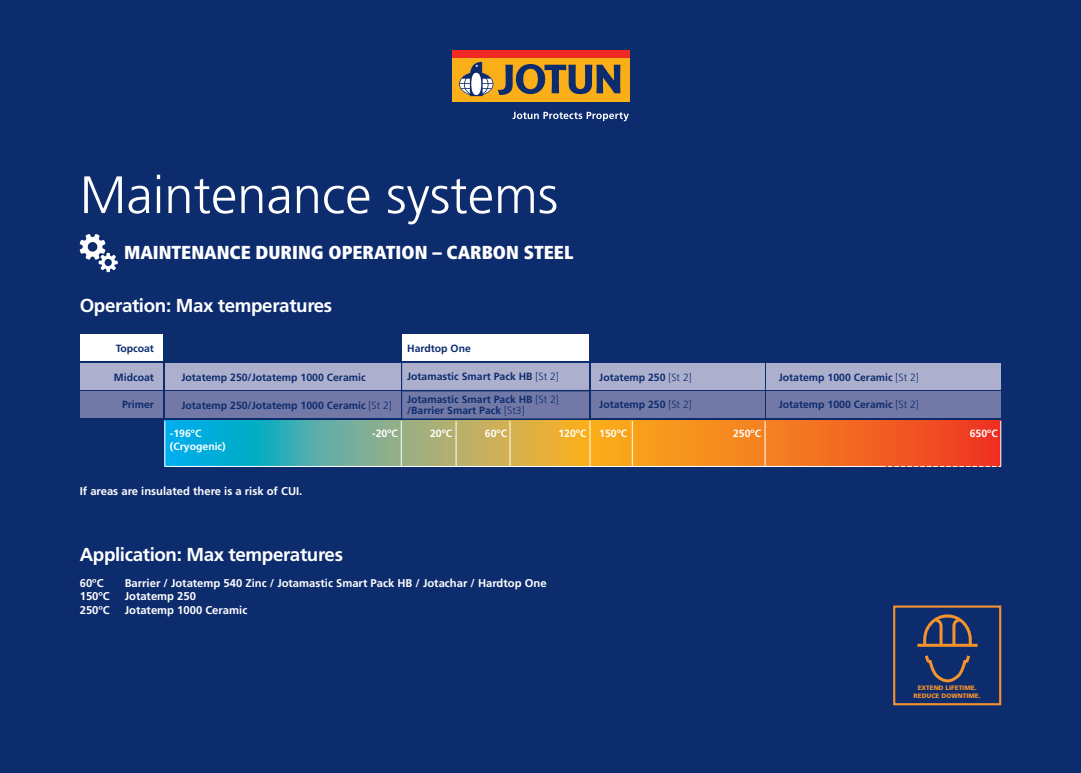
<style>
.page{position:relative;width:1081px;height:773px;background:#fff}
.page>*{position:absolute;margin:0;border:0;box-sizing:border-box;transform-origin:0 0}
.t1{font:300 52.5px "Frutiger";color:#fff}
.t2{font:700 18.75px "Frutiger";letter-spacing:-.02em;color:#fff}
.t3{font:900 condensed 18.75px "Frutiger";color:#fff}
.t4{font:700 11.25px "Frutiger";color:#fff}
.t5{font:700 10.5px/22.8px "Frutiger";color:#0d2c6e}
.t6{font:700 10.5px/12.5px "Frutiger";color:#fff}
.t7{font:900 6.38px/7.6px "Frutiger";color:#f7932c;text-align:center}
.s1{font-weight:300}
</style>
<div class="page">
<div style="left:0;top:0;width:1081px;height:772px;background:#0d2c6e"></div>
<div style="left:452px;top:58px;width:177px;height:44px;background:#faaf18"></div>
<div style="left:452px;top:50px;width:177px;height:8px;background:#ee2a23"></div>
<svg style="left:459px;top:62px;width:161px;height:34px"></svg>
<svg style="left:512px;top:112px;width:117px;height:9px"></svg>
<svg style="left:80px;top:234px;width:38px;height:38px"></svg>
<div style="left:165px;top:363px;width:235px;height:27px;background:#acb0cd"></div>
<div style="left:591px;top:363px;width:173px;height:27px;background:#acb0cd"></div>
<div style="left:766px;top:363px;width:235px;height:27px;background:#acb0cd"></div>
<div style="left:402px;top:334px;width:187px;height:27px;background:#fff"></div>
<div style="left:402px;top:363px;width:187px;height:27px;background:#acb0cd"></div>
<div style="left:402px;top:391px;width:187px;height:27px;background:#7379a6"></div>
<div style="left:591px;top:391px;width:173px;height:27px;background:#7379a6"></div>
<div style="left:766px;top:391px;width:235px;height:27px;background:#7379a6"></div>
<div style="left:80px;top:334px;width:83px;height:27px;background:#fff"></div>
<div style="left:80px;top:363px;width:83px;height:27px;background:#acb0cd"></div>
<div style="left:80px;top:391px;width:83px;height:27px;background:#7379a6"></div>
<div style="left:165px;top:391px;width:235px;height:27px;background:#7379a6"></div>
<svg style="left:165px;top:421px;width:835px;height:45px;background:#b59257"></svg>
<hr style="left:164px;top:421px;width:1px;height:45px;background:#fff">
<hr style="left:455px;top:421px;width:1px;height:45px;background:#fff">
<hr style="left:589px;top:421px;width:1px;height:45px;background:#fff">
<hr style="left:632px;top:421px;width:1px;height:45px;background:#fff">
<hr style="left:764px;top:421px;width:1px;height:45px;background:#fff">
<hr style="left:401px;top:421px;width:1px;height:45px;background:#fff">
<hr style="left:509px;top:421px;width:1px;height:45px;background:#fff">
<hr style="left:1000px;top:421px;width:1px;height:45px;background:#fff">
<svg style="left:883px;top:466px;width:118px;height:1px"></svg>
<hr style="left:165px;top:466px;width:718px;height:1px;background:#fff">
<svg style="left:925px;top:655px;width:45px;height:27px"></svg>
<svg style="left:917px;top:614px;width:60px;height:32px"></svg>
<div style="left:893px;top:605px;width:108px;height:100px;border:2px solid #f7932c"></div>
<h1 class="t1" style="left:80px;top:165px;width:480px">Maintenance systems</h1>
<h2 class="t3" style="left:124px;top:241px;width:451px">MAINTENANCE DURING OPERATION – CARBON STEEL</h2>
<h2 class="t2" style="left:80px;top:295px;width:254px">Operation: Max temperatures</h2>
<p class="t5" style="left:116px;top:337px;width:40px">Topcoat</p>
<p class="t5" style="left:114px;top:366px;width:42px">Midcoat</p>
<p class="t5" style="left:122px;top:393px;width:33px">Primer</p>
<p class="t5" style="left:181px;top:366px;width:186px">Jotatemp 250/Jotatemp 1000 Ceramic</p>
<p class="t5" style="left:181px;top:393px;width:212px">Jotatemp 250/Jotatemp 1000 Ceramic <span class="s1">[St 2]</span></p>
<p class="t5" style="left:407px;top:337px;width:65px">Hardtop One</p>
<p class="t5" style="left:407px;top:365px;width:153px">Jotamastic Smart Pack HB <span class="s1">[St 2]<br></span>Jotamastic Smart Pack HB <span class="s1">[St 2]</span></p>
<p class="t5" style="left:407px;top:399px;width:119px">/Barrier Smart Pack <span class="s1">[St3]</span></p>
<p class="t5" style="left:599px;top:365px;width:94px">Jotatemp 250 <span class="s1">[St 2]</span></p>
<p class="t5" style="left:599px;top:393px;width:94px">Jotatemp 250 <span class="s1">[St 2]</span></p>
<p class="t5" style="left:779px;top:366px;width:142px">Jotatemp 1000 Ceramic <span class="s1">[St 2]</span></p>
<p class="t5" style="left:779px;top:393px;width:142px">Jotatemp 1000 Ceramic <span class="s1">[St 2]</span></p>
<p class="t6" style="left:170px;top:427px;width:57px">-196ºC (Cryogenic)</p>
<p class="t6" style="left:372px;top:427px;width:27px">-20ºC</p>
<p class="t6" style="left:430px;top:427px;width:24px">20ºC</p>
<p class="t6" style="left:485px;top:427px;width:24px">60ºC</p>
<p class="t6" style="left:558px;top:427px;width:70px">120ºC 150ºC</p>
<p class="t6" style="left:733px;top:427px;width:29px">250ºC</p>
<p class="t6" style="left:969px;top:427px;width:29px">650ºC</p>
<p class="t4" style="left:80px;top:484px;width:224px">If areas are insulated there is a risk of CUI.</p>
<h2 class="t2" style="left:80px;top:543px;width:265px">Application: Max temperatures</h2>
<p class="t4" style="left:80px;top:576px;width:25px">60ºC</p>
<p class="t4" style="left:125px;top:576px;width:423px">Barrier / Jotatemp 540 Zinc / Jotamastic Smart Pack HB / Jotachar / Hardtop One</p>
<p class="t4" style="left:80px;top:589px;width:32px">150ºC</p>
<p class="t4" style="left:125px;top:589px;width:73px">Jotatemp 250</p>
<p class="t4" style="left:80px;top:603px;width:32px">250ºC</p>
<p class="t4" style="left:125px;top:603px;width:124px">Jotatemp 1000 Ceramic</p>
<p class="t7" style="left:913px;top:684px;width:69px">EXTEND LIFETIME.<br>REDUCE DOWNTIME.</p>
</div>
